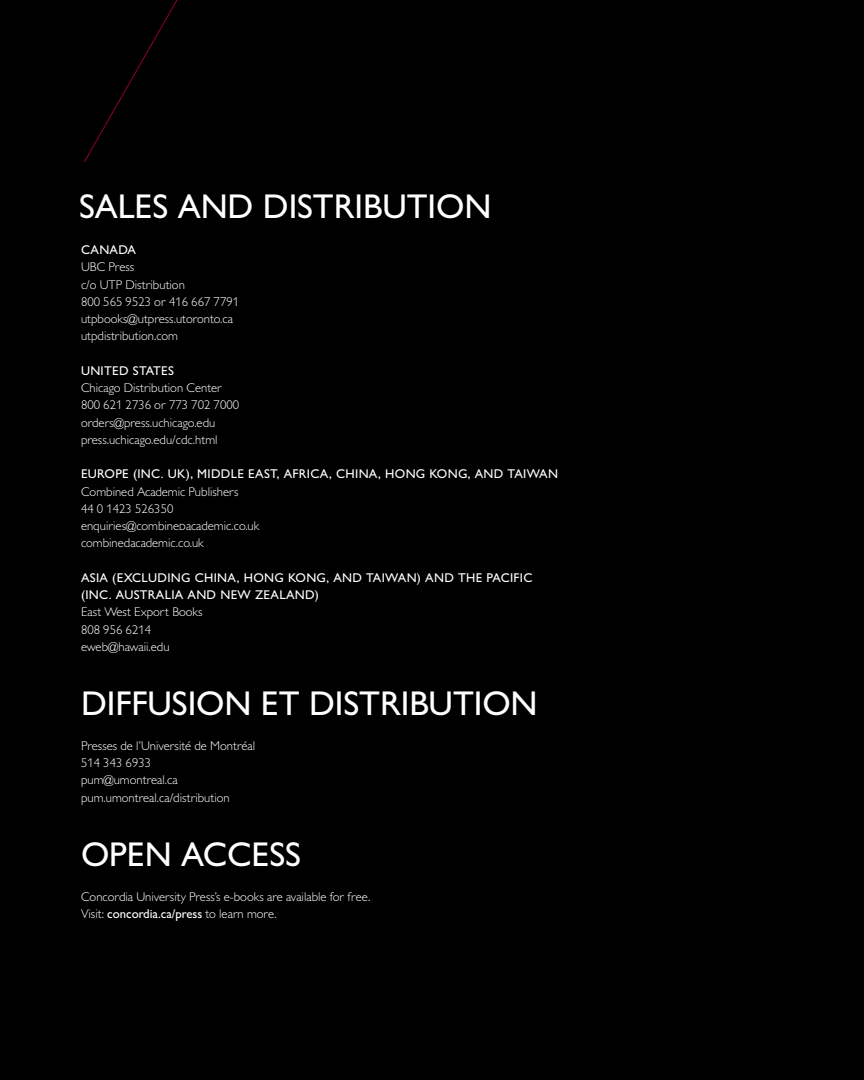
<style>
.page{position:relative;width:864px;height:1080px;background:#000}
.page>*{position:absolute;margin:0;border:0;box-sizing:border-box;transform-origin:0 0}
.HEADERS1{font:500 34.5px "Gill Sans MT Pro";color:#fff}
.Body_text{font:300 12.75px/17.2px "Gill Sans MT Pro";color:#fff}
.Body_text-2{font:500 12.75px/17.2px "Gill Sans MT Pro";letter-spacing:.025em;color:#fff}
.s1{font-weight:500}
</style>
<div class="page">
<svg style="left:84px;top:0;width:94px;height:162px"></svg>
<h1 class="HEADERS1" style="left:79px;top:186px;width:414px">SALES AND DISTRIBUTION</h1>
<p class="Body_text-2" style="left:81px;top:241px;width:57px">CANADA</p>
<p class="Body_text" style="left:81px;top:258px;width:55px">UBC Press</p>
<p class="Body_text" style="left:81px;top:276px;width:105px">c/o UTP Distribution</p>
<p class="Body_text" style="left:81px;top:293px;width:160px">800 565 9523 or 416 667 7791</p>
<p class="Body_text" style="left:81px;top:310px;width:154px">utpbooks@utpress.utoronto.ca</p>
<p class="Body_text" style="left:81px;top:327px;width:99px">utpdistribution.com</p>
<p class="Body_text-2" style="left:81px;top:362px;width:95px">UNITED STATES</p>
<p class="Body_text" style="left:81px;top:379px;width:143px">Chicago Distribution Center</p>
<p class="Body_text" style="left:81px;top:396px;width:160px">800 621 2736 or 773 702 7000</p>
<p class="Body_text" style="left:81px;top:414px;width:136px">orders@press.uchicago.edu</p>
<p class="Body_text" style="left:81px;top:431px;width:138px">press.uchicago.edu/cdc.html</p>
<p class="Body_text-2" style="left:81px;top:465px;width:479px">EUROPE (INC. UK), MIDDLE EAST, AFRICA, CHINA, HONG KONG, AND TAIWAN</p>
<p class="Body_text" style="left:81px;top:483px;width:159px">Combined Academic Publishers</p>
<p class="Body_text" style="left:81px;top:500px;width:94px">44 0 1423 526350</p>
<p class="Body_text" style="left:81px;top:517px;width:180px">enquiries@combineDacademic.co.uk</p>
<p class="Body_text" style="left:81px;top:534px;width:124px">combinedacademic.co.uk</p>
<p class="Body_text-2" style="left:81px;top:569px;width:453px">ASIA (EXCLUDING CHINA, HONG KONG, AND TAIWAN) AND THE PACIFIC (INC. AUSTRALIA AND NEW ZEALAND)</p>
<p class="Body_text" style="left:81px;top:603px;width:123px">East West Export Books</p>
<p class="Body_text" style="left:81px;top:621px;width:72px">808 956 6214</p>
<p class="Body_text" style="left:81px;top:638px;width:90px">eweb@hawaii.edu</p>
<h1 class="HEADERS1" style="left:81px;top:683px;width:458px">DIFFUSION ET DISTRIBUTION</h1>
<p class="Body_text" style="left:81px;top:737px;width:176px">Presses de l’Université de Montréal</p>
<p class="Body_text" style="left:81px;top:754px;width:72px">514 343 6933</p>
<p class="Body_text" style="left:81px;top:771px;width:98px">pum@umontreal.ca</p>
<p class="Body_text" style="left:81px;top:789px;width:150px">pum.umontreal.ca/distribution</p>
<h1 class="HEADERS1" style="left:81px;top:834px;width:221px">OPEN ACCESS</h1>
<p class="Body_text" style="left:81px;top:888px;width:291px">Concordia University Press’s e-books are available for free.<br>Visit: <span class="s1">concordia.ca/press</span> to learn more.</p>
</div>
